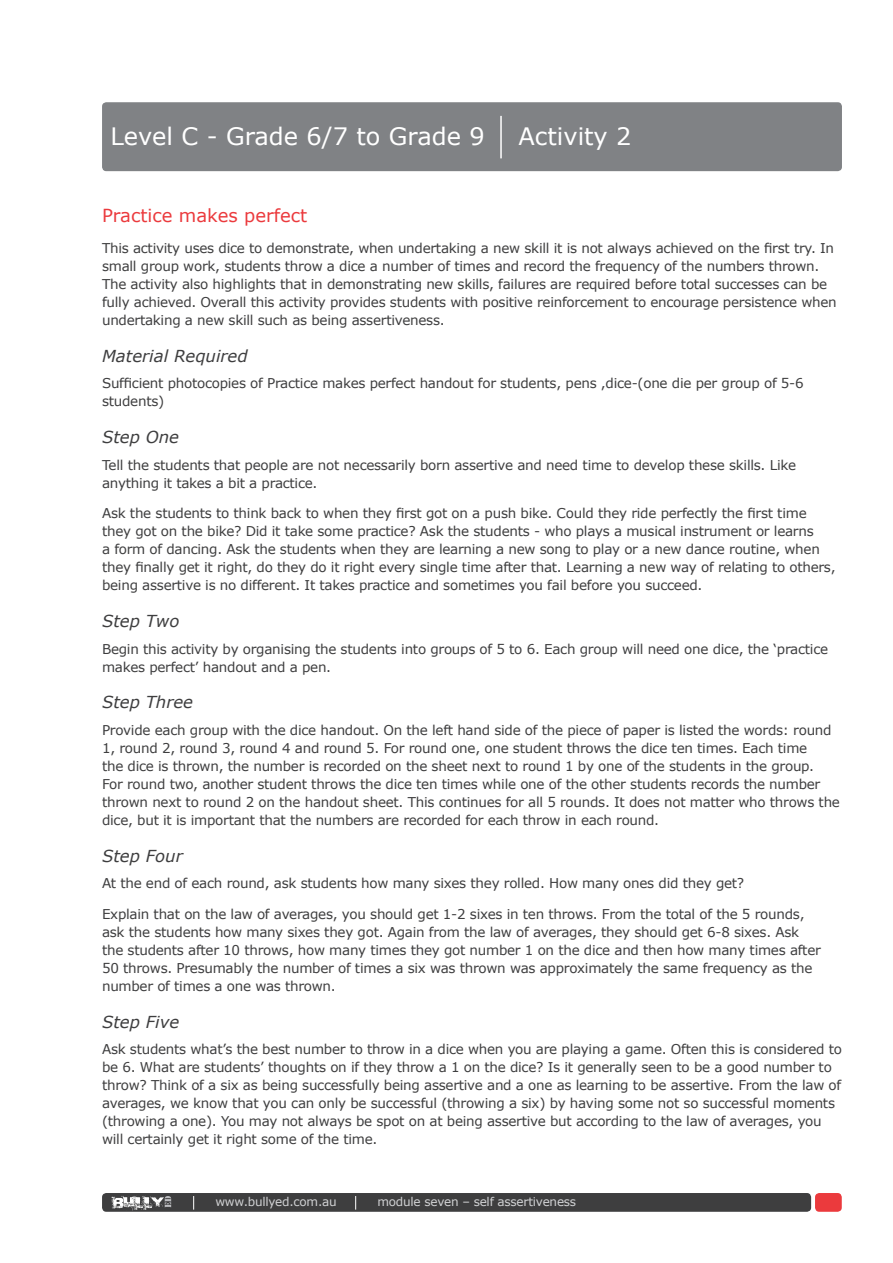
<style>
.page{position:relative;width:893px;height:1263px;background:#fff}
.page>*{position:absolute;margin:0;border:0;box-sizing:border-box;transform-origin:0 0}
.t1{font:24px "Verdana";color:#fff}
.sub_header_7_red{font:18px "Verdana";color:#eb3a3d}
.sub_header_2{font:italic 16.5px "Verdana";color:#3e3e3f}
.body_copy{font:13.5px/18px "Verdana";letter-spacing:-.02em;color:#3e3e3f}
.t2{font:12px "Verdana";letter-spacing:-.02em;color:#d1d2d4}
</style>
<div class="page">
<div style="left:815px;top:1193px;width:27px;height:19px;background:#eb3a3d;border-radius:4px"></div>
<div style="left:102px;top:1193px;width:709px;height:19px;background:#3e3e3f;border-radius:4px"></div>
<svg style="left:111px;top:1196px;width:60px;height:16px"></svg>
<svg style="left:193px;top:1196px;width:1px;height:13px"></svg>
<svg style="left:355px;top:1196px;width:1px;height:13px"></svg>
<div style="left:102px;top:102px;width:740px;height:69px;background:#808285;border-radius:4px"></div>
<hr style="left:500px;top:116px;width:2px;height:42px;background:#fff">
<p class="t1" style="left:111px;top:121px;width:376px">Level C - Grade 6/7 to Grade 9</p>
<p class="t1" style="left:519px;top:121px;width:114px">Activity 2</p>
<p class="sub_header_7_red" style="left:102px;top:204px;width:207px">Practice makes perfect</p>
<p class="body_copy" style="left:102px;top:239px;width:736px">This activity uses dice to demonstrate, when undertaking a new skill it is not always achieved on the first try. In small group work, students throw a dice a number of times and record the frequency of the numbers thrown.<br>The activity also highlights that in demonstrating new skills, failures are required before total successes can be fully achieved. Overall this activity provides students with positive reinforcement to encourage persistence when undertaking a new skill such as being assertiveness.</p>
<p class="sub_header_2" style="left:102px;top:345px;width:147px">Material Required</p>
<p class="body_copy" style="left:102px;top:374px;width:703px">Sufficient photocopies of Practice makes perfect handout for students, pens ,dice-(one die per group of 5-6 students)</p>
<p class="sub_header_2" style="left:102px;top:426px;width:78px">Step One</p>
<p class="body_copy" style="left:102px;top:455px;width:695px">Tell the students that people are not necessarily born assertive and need time to develop these skills. Like anything it takes a bit a practice.</p>
<p class="body_copy" style="left:102px;top:504px;width:735px">Ask the students to think back to when they first got on a push bike. Could they ride perfectly the first time they got on the bike? Did it take some practice? Ask the students - who plays a musical instrument or learns<br>a form of dancing. Ask the students when they are learning a new song to play or a new dance routine, when they finally get it right, do they do it right every single time after that. Learning a new way of relating to others, being assertive is no different. It takes practice and sometimes you fail before you succeed.</p>
<p class="sub_header_2" style="left:102px;top:611px;width:79px">Step Two</p>
<p class="body_copy" style="left:102px;top:639px;width:728px">Begin this activity by organising the students into groups of 5 to 6. Each group will need one dice, the ‘practice makes perfect’ handout and a pen.</p>
<p class="sub_header_2" style="left:102px;top:692px;width:93px">Step Three</p>
<p class="body_copy" style="left:102px;top:721px;width:739px">Provide each group with the dice handout. On the left hand side of the piece of paper is listed the words: round 1, round 2, round 3, round 4 and round 5. For round one, one student throws the dice ten times. Each time<br>the dice is thrown, the number is recorded on the sheet next to round 1 by one of the students in the group.<br>For round two, another student throws the dice ten times while one of the other students records the number thrown next to round 2 on the handout sheet. This continues for all 5 rounds. It does not matter who throws the dice, but it is important that the numbers are recorded for each throw in each round.</p>
<p class="sub_header_2" style="left:102px;top:845px;width:82px">Step Four</p>
<p class="body_copy" style="left:102px;top:874px;width:644px">At the end of each round, ask students how many sixes they rolled. How many ones did they get?</p>
<p class="body_copy" style="left:102px;top:905px;width:720px">Explain that on the law of averages, you should get 1-2 sixes in ten throws. From the total of the 5 rounds, ask the students how many sixes they got. Again from the law of averages, they should get 6-8 sixes. Ask the students after 10 throws, how many times they got number 1 on the dice and then how many times after 50 throws. Presumably the number of times a six was thrown was approximately the same frequency as the number of times a one was thrown.</p>
<p class="sub_header_2" style="left:102px;top:1011px;width:79px">Step Five</p>
<p class="body_copy" style="left:102px;top:1040px;width:741px">Ask students what’s the best number to throw in a dice when you are playing a game. Often this is considered to be 6. What are students’ thoughts on if they throw a 1 on the dice? Is it generally seen to be a good number to throw? Think of a six as being successfully being assertive and a one as learning to be assertive. From the law of averages, we know that you can only be successful (throwing a six) by having some not so successful moments (throwing a one). You may not always be spot on at being assertive but according to the law of averages, you will certainly get it right some of the time.</p>
<p class="t2" style="left:215px;top:1194px;width:123px">www.bullyed.com.au</p>
<p class="t2" style="left:377px;top:1194px;width:200px">module seven – self assertiveness</p>
</div>
